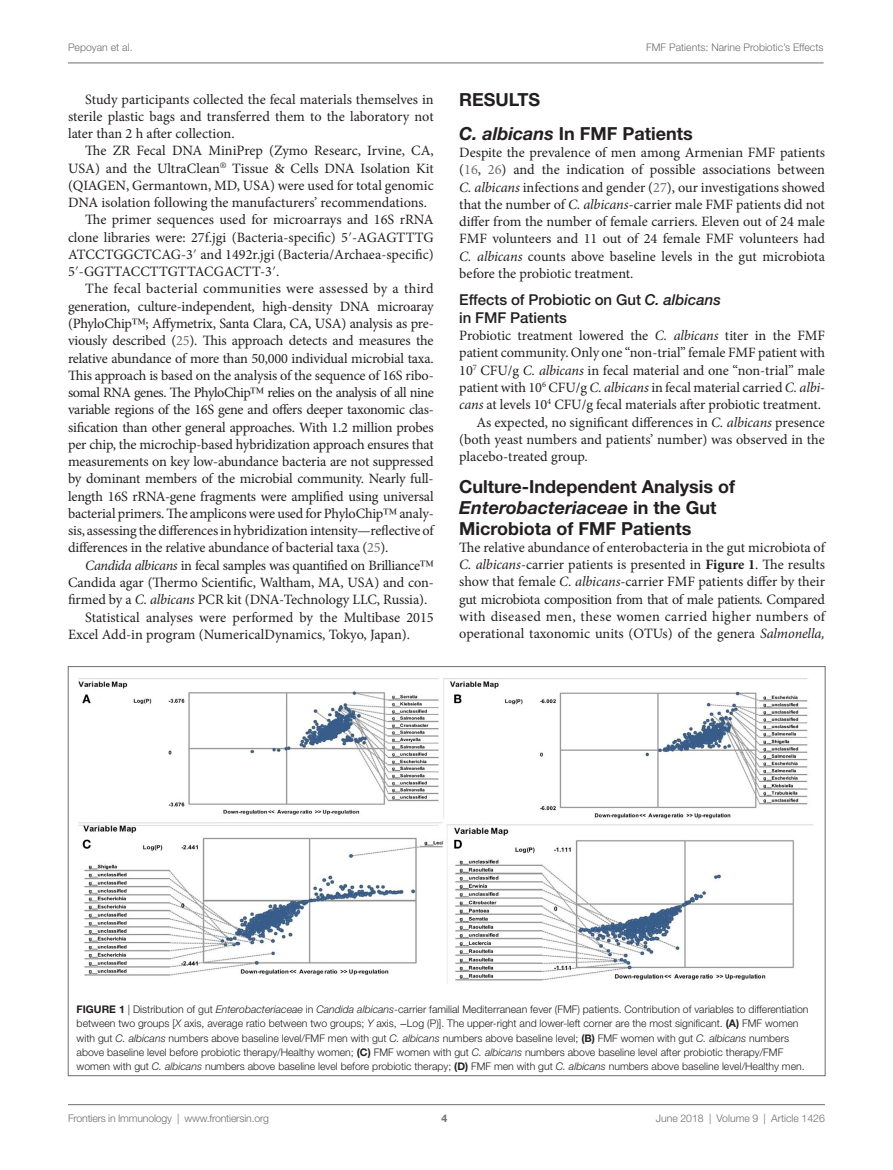
<style>
.page{position:relative;width:893px;height:1170px;background:#fff}
.page>*{position:absolute;margin:0;border:0;box-sizing:border-box;transform-origin:0 0}
.t1{font:700 18px/21px "Helvetica Neue LT Std";color:#231f20}
.t2{font:500 15px/18px "Helvetica Neue LT Std";color:#231f20}
.t3{font:14.25px/17.2px "Minion Pro";letter-spacing:-.01em;color:#231f20;text-align:justify}
.t4{font:14.25px "Minion Pro";letter-spacing:-.035em;color:#231f20}
.t5{font:14.25px "Minion Pro";letter-spacing:.02em;color:#231f20}
.t6{font:300 10.5px/14.2px "Helvetica Neue LT Std";color:#231f20}
.t7{font:300 10.5px "Helvetica Neue LT Std";color:#6c6d70}
.t8{font:700 10.5px "Helvetica Neue LT Std";color:#6c6d70}
.s1{font-family:"STIX General"}
.s2{color:#6c6d70}
.s3{font-style:italic}
.s4{font-weight:700}
.s5{font-family:"STIX General";font-weight:400}
</style>
<div class="page">
<img style="left:79px;top:678px;width:735px;height:304px">
<hr style="left:68px;top:63px;width:756px;height:1px;background:#6c6d70">
<hr style="left:68px;top:1104px;width:757px;height:1px;background:#6c6d70">
<p class="t7" style="left:68px;top:41px;width:66px">Pepoyan et al.</p>
<p class="t7" style="left:646px;top:41px;width:179px">FMF Patients: Narine Probiotic’s Effects</p>
<p class="t3" style="left:68px;top:90px;width:367px;text-indent:17px">Study participants collected the fecal materials themselves in sterile plastic bags and transferred them to the laboratory not later than 2 h after collection.</p>
<p class="t3" style="left:85px;top:142px;width:350px">The ZR Fecal DNA MiniPrep (Zymo Researc, Irvine, CA,</p>
<p class="t3" style="left:68px;top:159px;width:367px">USA) and the UltraClean<sup>®</sup> Tissue &amp; Cells DNA Isolation Kit</p>
<p class="t3" style="left:68px;top:177px;width:367px">(QIAGEN, Germantown, MD, USA) were used for total genomic</p>
<p class="t3" style="left:68px;top:194px;width:360px">DNA isolation following the manufacturers’ recommendations.</p>
<p class="t3" style="left:85px;top:211px;width:350px">The primer sequences used for microarrays and 16S rRNA</p>
<p class="t3" style="left:68px;top:228px;width:367px">clone libraries were: 27f.jgi (Bacteria-specific) 5<span class="s1">′</span>-AGAGTTTG</p>
<p class="t3" style="left:68px;top:246px;width:367px">ATCCTGGCTCAG-3<span class="s1">′</span> and 1492r.jgi (Bacteria/Archaea-specific)</p>
<p class="t3" style="left:68px;top:263px;width:213px">5<span class="s1">′</span>-GGTTACCTTGTTACGACTT-3<span class="s1">′</span>.</p>
<p class="t5" style="left:85px;top:279px;width:350px">The fecal bacterial communities were assessed by a third</p>
<p class="t3" style="left:68px;top:297px;width:367px">generation, culture-independent, high-density DNA microaray</p>
<p class="t3" style="left:68px;top:315px;width:366px">(PhyloChip<span class="s1">™</span>; Affymetrix, Santa Clara, CA, USA) analysis as pre-</p>
<p class="t3" style="left:68px;top:332px;width:367px">viously described (<span class="s2">25</span>). This approach detects and measures the</p>
<p class="t3" style="left:68px;top:349px;width:367px">relative abundance of more than 50,000 individual microbial taxa.</p>
<p class="t3" style="left:68px;top:366px;width:367px">This approach is based on the analysis of the sequence of 16S ribo-</p>
<p class="t4" style="left:68px;top:383px;width:367px">somal RNA genes. The PhyloChip<span class="s1">™</span> relies on the analysis of all nine</p>
<p class="t3" style="left:68px;top:401px;width:367px">variable regions of the 16S gene and offers deeper taxonomic clas-</p>
<p class="t3" style="left:68px;top:418px;width:367px">sification than other general approaches. With 1.2 million probes</p>
<p class="t3" style="left:68px;top:436px;width:367px">per chip, the microchip-based hybridization approach ensures that</p>
<p class="t3" style="left:68px;top:453px;width:367px">measurements on key low-abundance bacteria are not suppressed</p>
<p class="t3" style="left:68px;top:470px;width:367px">by dominant members of the microbial community. Nearly full-</p>
<p class="t3" style="left:68px;top:487px;width:367px">length 16S rRNA-gene fragments were amplified using universal</p>
<p class="t3" style="left:68px;top:505px;width:367px">bacterial primers. The amplicons were used for PhyloChip<span class="s1">™</span> analy-</p>
<p class="t3" style="left:68px;top:522px;width:367px">sis, assessing the differences in hybridization intensity—reflective of</p>
<p class="t3" style="left:68px;top:539px;width:322px">differences in the relative abundance of bacterial taxa (<span class="s2">25</span>).</p>
<p class="t3" style="left:85px;top:556px;width:350px"><span class="s3">Candida albicans</span> in fecal samples was quantified on Brilliance<span class="s1">™</span></p>
<p class="t3" style="left:68px;top:574px;width:367px">Candida agar (Thermo Scientific, Waltham, MA, USA) and con-</p>
<p class="t3" style="left:68px;top:591px;width:361px">firmed by a <span class="s3">C. albicans</span> PCR kit (DNA-Technology LLC, Russia).</p>
<p class="t3" style="left:85px;top:608px;width:350px">Statistical analyses were performed by the Multibase 2015</p>
<p class="t3" style="left:68px;top:625px;width:343px">Excel Add-in program (NumericalDynamics, Tokyo, Japan).</p>
<p class="t1" style="left:459px;top:82px;width:235px;line-height:33.8px;text-indent:36px">ULTS<br><span class="s3">C. albicans</span> In FMF Patients</p>
<p class="t3" style="left:459px;top:144px;width:367px">Despite the prevalence of men among Armenian FMF patients (<span class="s2">16</span>, <span class="s2">26</span>) and the indication of possible associations between <span class="s3">C. albicans</span> infections and gender (<span class="s2">27</span>), our investigations showed that the number of <span class="s3">C. albicans</span>-carrier male FMF patients did not differ from the number of female carriers. Eleven out of 24 male FMF volunteers and 11 out of 24 female FMF volunteers had <span class="s3">C. albicans</span> counts above baseline levels in the gut microbiota before the probiotic treatment.</p>
<p class="t2" style="left:459px;top:290px;width:263px">Effects of Probiotic on Gut <span class="s3">C. albicans </span>in FMF Patients</p>
<p class="t3" style="left:459px;top:327px;width:367px">Probiotic treatment lowered the <span class="s3">C. albicans</span> titer in the FMF</p>
<p class="t3" style="left:459px;top:344px;width:367px">patient community. Only one “non-trial” female FMF patient with</p>
<p class="t3" style="left:459px;top:361px;width:367px">10<sup>7</sup> CFU/g <span class="s3">C. albicans</span> in fecal material and one “non-trial” male</p>
<p class="t3" style="left:459px;top:379px;width:367px">patient with 10<sup>6</sup> CFU/g <span class="s3">C. albicans</span> in fecal material carried <span class="s3">C. albi-</span></p>
<p class="t3" style="left:459px;top:396px;width:363px"><span class="s3">cans</span> at levels 10<sup>4</sup> CFU/g fecal materials after probiotic treatment.</p>
<p class="t3" style="left:476px;top:413px;width:350px">As expected, no significant differences in <span class="s3">C. albicans</span> presence</p>
<p class="t3" style="left:459px;top:430px;width:367px">(both yeast numbers and patients’ number) was observed in the</p>
<p class="t3" style="left:459px;top:448px;width:130px">placebo-treated group.</p>
<p class="t1" style="left:459px;top:475px;width:277px">Culture-Independent Analysis of<br><span class="s3">Enterobacteriaceae</span> in the Gut<br>Microbiota of FMF Patients</p>
<p class="t3" style="left:459px;top:538px;width:367px">The relative abundance of enterobacteria in the gut microbiota of <span class="s3">C. albicans</span>-carrier patients is presented in <span class="s4">Figure 1</span>. The results show that female <span class="s3">C. albicans</span>-carrier FMF patients differ by their gut microbiota composition from that of male patients. Compared with diseased men, these women carried higher numbers of operational taxonomic units (OTUs) of the genera <span class="s3">Salmonella,</span></p>
<p class="t1" style="left:459px;top:89px;width:13px">RES</p>
<p class="t6" style="left:77px;top:1001px;width:733px"><span class="s4">Figure 1</span> | Distribution of gut <span class="s3">Enterobacteriaceae</span> in <span class="s3">Candida albicans</span>-carrier familial Mediterranean fever (FMF) patients. Contribution of variables to differentiation between two groups [<span class="s3">X</span> axis, average ratio between two groups; <span class="s3">Y</span> axis, <span class="s5">−</span>Log (P)]. The upper-right and lower-left corner are the most significant. <span class="s4">(A)</span> FMF women with gut <span class="s3">C. albicans</span> numbers above baseline level/FMF men with gut <span class="s3">C. albicans</span> numbers above baseline level; <span class="s4">(B)</span> FMF women with gut <span class="s3">C. albicans</span> numbers above baseline level before probiotic therapy/Healthy women; <span class="s4">(C)</span> FMF women with gut <span class="s3">C. albicans</span> numbers above baseline level after probiotic therapy/FMF women with gut <span class="s3">C. albicans</span> numbers above baseline level before probiotic therapy; <span class="s4">(D)</span> FMF men with gut <span class="s3">C. albicans</span> numbers above baseline level/Healthy men.</p>
<p class="t7" style="left:68px;top:1111px;width:203px">Frontiers in Immunology | www.frontiersin.org</p>
<p class="t7" style="left:656px;top:1111px;width:171px">June 2018 | Volume 9 | Article 1426</p>
<p class="t8" style="left:441px;top:1111px;width:7px">4</p>
</div>
